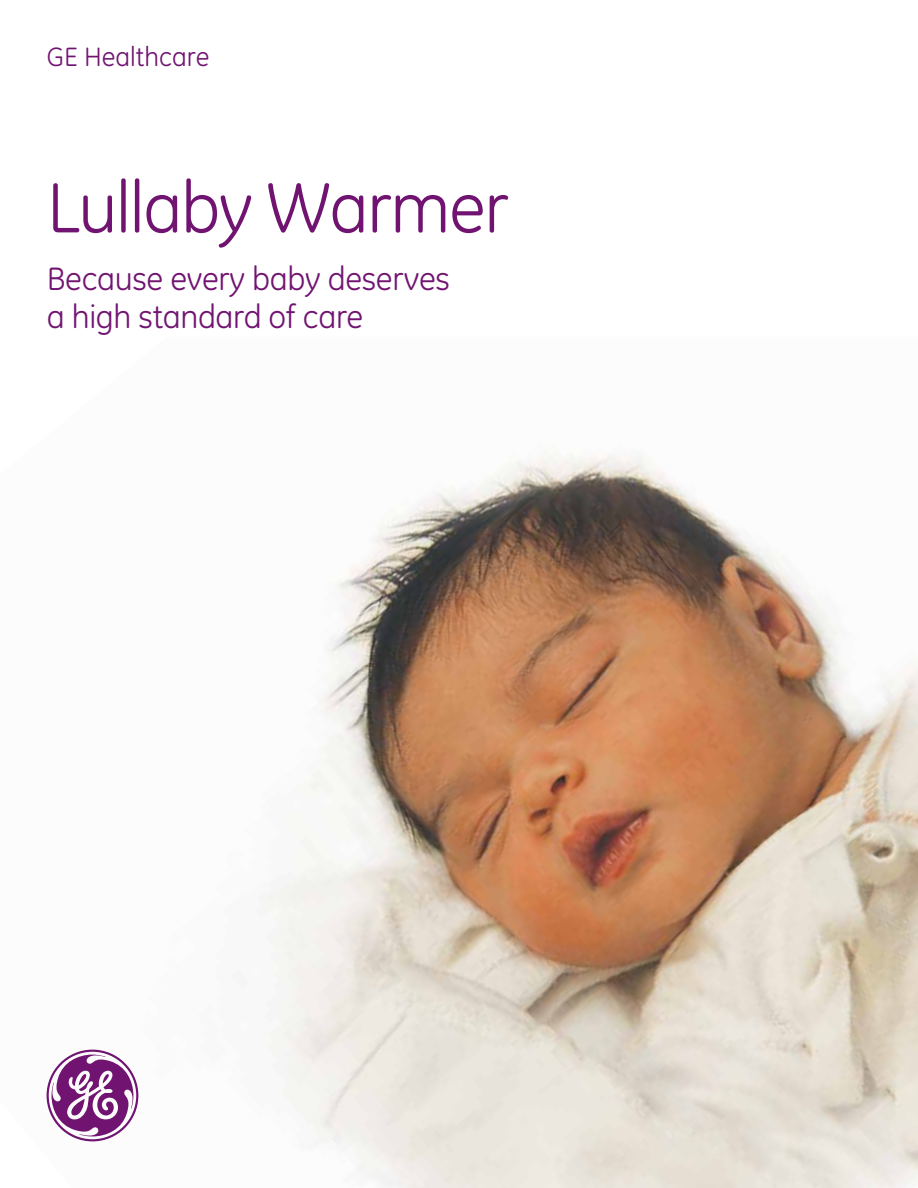
<style>
.page{position:relative;width:918px;height:1188px;background:#fff}
.page>*{position:absolute;margin:0;border:0;box-sizing:border-box;transform-origin:0 0}
.t1{font:72px "GE Inspira";letter-spacing:-.02em;color:#711471}
.t2{font:33px/37.5px "GE Inspira";letter-spacing:-.01em;color:#711471}
.t3{font:27px "GE Inspira";color:#711471}
</style>
<div class="page">
<img style="left:46px;top:449px;width:872px;height:739px">
<svg style="left:47px;top:1050px;width:91px;height:91px"></svg>
<p class="t3" style="left:47px;top:41px;width:164px">GE Healthcare</p>
<h1 class="t1" style="left:47px;top:166px;width:464px">Lullaby Warmer</h1>
<p class="t2" style="left:47px;top:260px;width:405px">Because every baby deserves a high standard of care</p>
</div>
